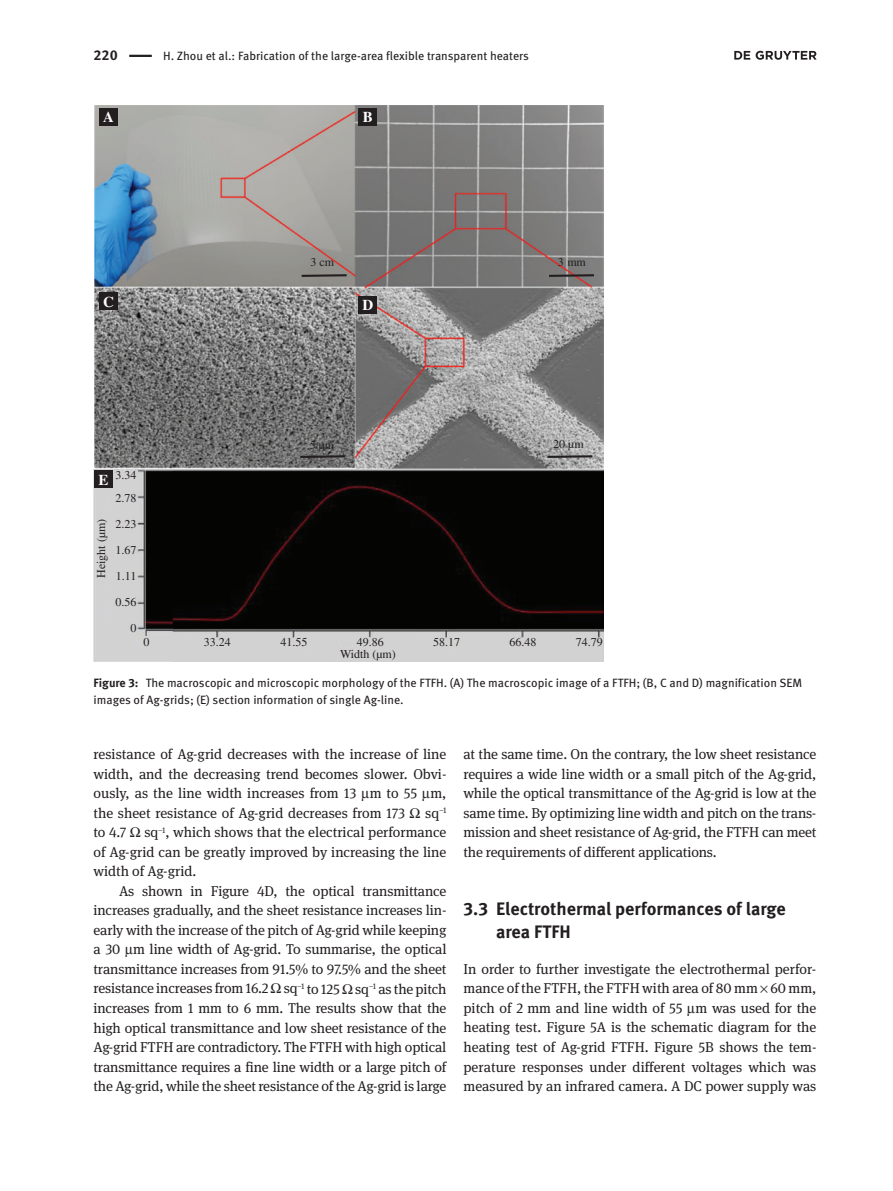
<style>
.page{position:relative;width:893px;height:1191px;background:#fff}
.page>*{position:absolute;margin:0;border:0;box-sizing:border-box;transform-origin:0 0}
.t1{font:700 18px/22.5px "DG Meta Science";color:#231f20}
.t2{font:700 15px "Times";color:#fff}
.t3{font:14.25px/19.5px "DG Meta Serif Science";letter-spacing:-.01em;color:#231f20;text-align:justify}
.t4{font:700 14.25px "DG Meta Science";color:#231f20}
.t5{font:12px/16.5px "DG Meta Science";color:#231f20}
.t6{font:12px/26px "Times";color:#231f20}
.s1{font-weight:700}
</style>
<div class="page">
<hr style="left:129px;top:55px;width:23px;height:2px;background:#231f20">
<img style="left:94px;top:470px;width:510px;height:191px">
<img style="left:94px;top:105px;width:509px;height:363px">
<svg style="left:298px;top:273px;width:298px;height:186px;background:#8d8b8b"></svg>
<div style="left:99px;top:293px;width:19px;height:17px;background:#231f20"></div>
<div style="left:94px;top:470px;width:19px;height:18px;background:#231f20"></div>
<div style="left:99px;top:108px;width:19px;height:18px;background:#231f20"></div>
<div style="left:359px;top:297px;width:18px;height:17px;background:#231f20"></div>
<div style="left:359px;top:108px;width:18px;height:18px;background:#231f20"></div>
<svg style="left:734px;top:51px;width:83px;height:9px"></svg>
<p class="t4" style="left:94px;top:44px;width:26px">220</p>
<p class="t5" style="left:163px;top:47px;width:367px">H. Zhou et al.: Fabrication of the large-area flexible transparent heaters</p>
<p class="t2" style="left:103px;top:108px;width:12px">A</p>
<p class="t2" style="left:103px;top:293px;width:12px">C</p>
<p class="t6" style="left:115px;top:463px;width:22px;line-height:23.2px">3.34<br>2.78</p>
<p class="t6" style="left:115px;top:511px;width:22px;text-align:right">2.23<br>1.67<br>1.11<br>0.56<br>0</p>
<p class="t2" style="left:99px;top:470px;width:12px">E</p>
<p class="t6" style="left:88px;top:578px;width:60px;rotate:-90deg">Height (µm)</p>
<p class="t2" style="left:363px;top:108px;width:12px">B</p>
<p class="t6" style="left:310px;top:249px;width:25px">3 cm</p>
<p class="t2" style="left:362px;top:296px;width:12px">D</p>
<p class="t6" style="left:310px;top:431px;width:26px">5 µm</p>
<p class="t6" style="left:558px;top:249px;width:29px">3 mm</p>
<p class="t6" style="left:553px;top:431px;width:32px">20 µm</p>
<p class="t6" style="left:143px;top:629px;width:7px">0</p>
<p class="t6" style="left:204px;top:629px;width:28px">33.24</p>
<p class="t6" style="left:281px;top:629px;width:28px">41.55</p>
<p class="t6" style="left:357px;top:629px;width:28px">49.86</p>
<p class="t6" style="left:433px;top:629px;width:28px">58.17</p>
<p class="t6" style="left:509px;top:629px;width:28px">66.48</p>
<p class="t6" style="left:576px;top:629px;width:28px">74.79</p>
<p class="t6" style="left:340px;top:641px;width:57px">Width (µm)</p>
<p class="t5" style="left:94px;top:674px;width:710px"><span class="s1">Figure 3:</span> The macroscopic and microscopic morphology of the FTFH. (A) The macroscopic image of a FTFH; (B, C and D) magnification SEM images of Ag-grids; (E) section information of single Ag-line.</p>
<p class="t3" style="left:94px;top:744px;width:354px">resistance of Ag-grid decreases with the increase of line width, and the decreasing trend becomes slower. Obvi&shy;ously, as the line width increases from 13 m to 55 m, the sheet resistance of Ag-grid decreases from 173</p>
<p class="t3" style="left:425px;top:803px;width:23px">sq<sup>−1</sup></p>
<p class="t3" style="left:94px;top:822px;width:354px;text-indent:51px">sq<sup>−1</sup>, which shows that the electrical performance of Ag-grid can be greatly improved by increasing the line width of Ag-grid.</p>
<p class="t3" style="left:94px;top:881px;width:354px;text-indent:26px">As shown in Figure 4D, the optical transmittance increases gradually, and the sheet resistance increases lin&shy;early with the increase of the pitch of Ag-grid while keeping a 30 m line width of Ag-grid. To summarise, the optical transmittance increases from 91.5% to 97.5% and the sheet resistance increases from 16.2 sq<sup>−1</sup> to 125 sq<sup>−1</sup> as the pitch increases from 1 mm to 6 mm. The results show that the high optical transmittance and low sheet resistance of the Ag-grid FTFH are contradictory. The FTFH with high optical transmittance requires a fine line width or a large pitch of the Ag-grid, while the sheet resistance of the Ag-grid is large</p>
<p class="t3" style="left:94px;top:822px;width:34px">to 4.7</p>
<p class="t3" style="left:463px;top:744px;width:354px">at the same time. On the contrary, the low sheet resistance requires a wide line width or a small pitch of the Ag-grid, while the optical transmittance of the Ag-grid is low at the same time. By optimizing line width and pitch on the trans&shy;mission and sheet resistance of Ag-grid, the FTFH can meet the requirements of different applications.</p>
<p class="t1" style="left:496px;top:897px;width:291px;text-indent:-33px">3.3 Electrothermal performances of large area FTFH</p>
<p class="t3" style="left:463px;top:959px;width:354px">In order to further investigate the electrothermal perfor&shy;mance of the FTFH, the FTFH with area of 80 mm 60 mm, pitch of 2 mm and line width of 55 m was used for the heating test. Figure 5A is the schematic diagram for the heating test of Ag-grid FTFH. Figure 5B shows the tem&shy;perature responses under different voltages which was measured by an infrared camera. A DC power supply was</p>
</div>
